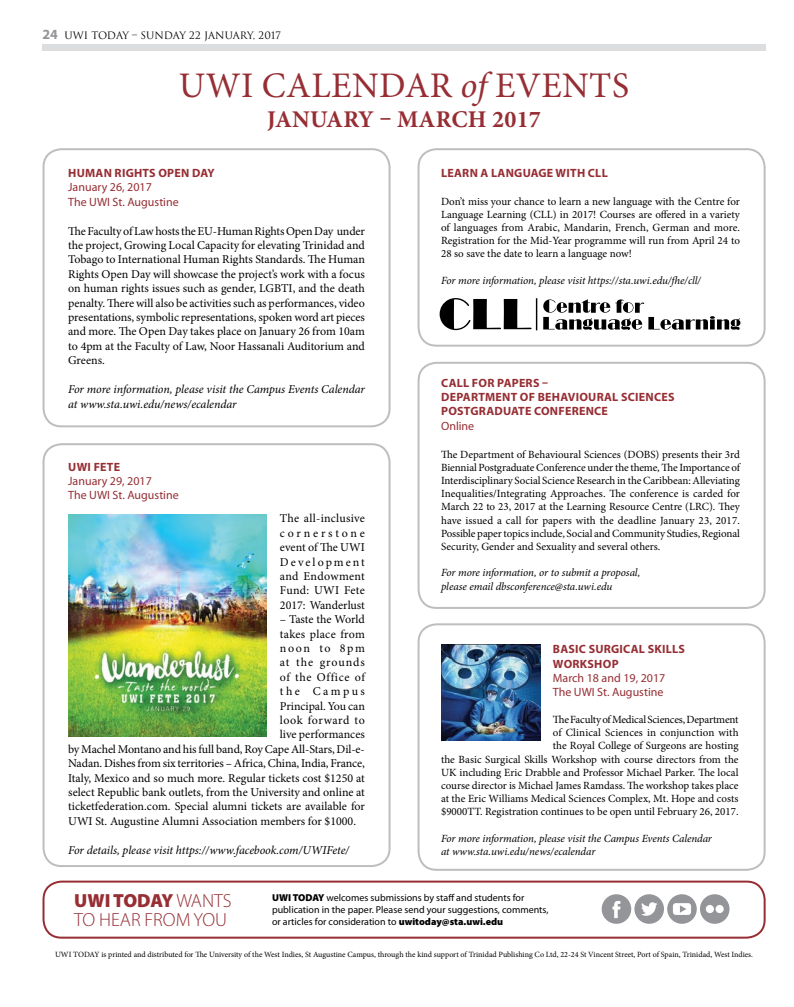
<style>
.page{position:relative;width:794px;height:1007px;background:#fff}
.page>*{position:absolute;margin:0;border:0;box-sizing:border-box;transform-origin:0 0}
.t1{font:36px "Minion Pro";letter-spacing:.01em;color:#962e34}
.t2{font:700 24px "Minion Pro";letter-spacing:.01em;color:#962e34}
.t3{font:300 19px/19.2px "Myriad Pro";color:#962e34}
.t4{font:12px/14.4px "Minion Pro";color:#000;text-align:justify}
.t5{font:italic 12px/14.4px "Minion Pro";letter-spacing:-.005em;color:#000}
.t6{font:700 12px/14.4px "Myriad Pro";letter-spacing:.02em;color:#962e34}
.t7{font:12px/14.4px "Myriad Pro";color:#962e34}
.t8{font:12px "Minion Pro";letter-spacing:.02em;color:#000}
.t9{font:12px "Minion Pro";letter-spacing:.05em;color:#000}
.t10{font:12px "Minion Pro";letter-spacing:.04em;color:#000}
.t11{font:12px "Minion Pro";letter-spacing:.075em;color:#000}
.t12{font:12px "Minion Pro";letter-spacing:.13em;color:#000}
.t13{font:12px "Minion Pro";letter-spacing:.205em;color:#000}
.t14{font:11px/13.2px "Minion Pro";color:#000;text-align:justify}
.t15{font:italic 11px/13.2px "Minion Pro";letter-spacing:-.01em;color:#000}
.t16{font:10px/12px "Myriad Pro";color:#000}
.t17{font:10px "Trajan";color:#000}
.t18{font:8px "Minion Pro";letter-spacing:-.005em;color:#000}
.s1{font-family:"Myriad Pro";font-weight:700;font-size:14px;color:#939598}
.s2{font-style:italic}
.s3{font-weight:900}
</style>
<div class="page">
<div style="left:42px;top:44px;width:723px;height:7px;background:#dcddde"></div>
<svg style="left:601px;top:894px;width:128px;height:29px"></svg>
<div style="left:42px;top:880px;width:723px;height:58px;border:2px solid #962e34;border-radius:18px"></div>
<div style="left:42px;top:148px;width:348px;height:279px;border:2px solid #bcbec0;border-radius:18px"></div>
<div style="left:417px;top:148px;width:348px;height:198px;border:2px solid #bcbec0;border-radius:18px"></div>
<div style="left:42px;top:443px;width:348px;height:423px;border:2px solid #bcbec0;border-radius:18px"></div>
<div style="left:417px;top:362px;width:348px;height:247px;border:2px solid #bcbec0;border-radius:18px"></div>
<div style="left:417px;top:623px;width:348px;height:247px;border:2px solid #bcbec0;border-radius:18px"></div>
<img style="left:441px;top:644px;width:99px;height:96px">
<img style="left:68px;top:514px;width:198px;height:222px">
<hr style="left:536px;top:298px;width:1px;height:32px;background:#000">
<svg style="left:543px;top:299px;width:197px;height:31px"></svg>
<svg style="left:439px;top:298px;width:92px;height:32px"></svg>
<p class="t17" style="left:42px;top:29px;width:240px"><span class="s1">24</span> UWI TODAY – SUNDAY 22 JANUARY, 2017</p>
<h1 class="t1" style="left:179px;top:61px;width:452px">UWI CALENDAR <span class="s2">of</span> EVENTS</h1>
<h2 class="t2" style="left:267px;top:103px;width:275px">JANUARY – MARCH 2017</h2>
<p class="t6" style="left:68px;top:165px;width:148px">HUMAN RIGHTS OPEN DAY</p>
<p class="t7" style="left:68px;top:180px;width:112px">January 26, 2017<br>The UWI St. Augustine</p>
<p class="t4" style="left:68px;top:223px;width:298px">The Faculty of Law hosts the EU-Human Rights Open Day under the project, Growing Local Capacity for elevating Trinidad and Tobago to International Human Rights Standards. The Human Rights Open Day will showcase the project’s work with a focus on human rights issues such as gender, LGBTI, and the death penalty. There will also be activities such as performances, video presentations, symbolic representations, spoken word art pieces and more. The Open Day takes place on January 26 from 10am to 4pm at the Faculty of Law, Noor Hassanali Auditorium and Greens.</p>
<p class="t5" style="left:68px;top:382px;width:298px">For more information, please visit the Campus Events Calendar at www.sta.uwi.edu/news/ecalendar</p>
<p class="t6" style="left:68px;top:459px;width:53px">UWI FETE</p>
<p class="t7" style="left:68px;top:473px;width:112px">January 29, 2017<br>The UWI St. Augustine</p>
<p class="t4" style="left:280px;top:511px;width:86px">The all-inclusive cornerstone event of The UWI Development and Endowment Fund: UWI Fete 2017: Wanderlust</p>
<p class="t4" style="left:280px;top:612px;width:86px">– Taste the World</p>
<p class="t8" style="left:280px;top:625px;width:86px">takes place from</p>
<p class="t12" style="left:280px;top:640px;width:86px">noon to 8pm</p>
<p class="t11" style="left:280px;top:654px;width:86px">at the grounds</p>
<p class="t9" style="left:280px;top:668px;width:86px">of the Office of</p>
<p class="t13" style="left:280px;top:683px;width:86px">the Campus</p>
<p class="t4" style="left:280px;top:698px;width:86px">Principal. You can</p>
<p class="t10" style="left:280px;top:712px;width:86px">look forward to</p>
<p class="t4" style="left:280px;top:727px;width:86px">live performances</p>
<p class="t4" style="left:68px;top:741px;width:298px">by Machel Montano and his full band, Roy Cape All-Stars, Dil-e-</p>
<p class="t4" style="left:68px;top:756px;width:298px">Nadan. Dishes from six territories – Africa, China, India, France,</p>
<p class="t4" style="left:68px;top:770px;width:298px">Italy, Mexico and so much more. Regular tickets cost $1250 at</p>
<p class="t4" style="left:68px;top:785px;width:298px">select Republic bank outlets, from the University and online at</p>
<p class="t4" style="left:68px;top:799px;width:298px">ticketfederation.com. Special alumni tickets are available for</p>
<p class="t4" style="left:68px;top:813px;width:289px">UWI St. Augustine Alumni Association members for $1000.</p>
<p class="t5" style="left:68px;top:842px;width:283px">For details, please visit https://www.facebook.com/UWIFete/</p>
<p class="t6" style="left:441px;top:165px;width:168px">LEARN A LANGUAGE WITH CLL</p>
<p class="t14" style="left:441px;top:194px;width:300px">Don’t miss your chance to learn a new language with the Centre for Language Learning (CLL) in 2017! Courses are offered in a variety of languages from Arabic, Mandarin, French, German and more.<br>Registration for the Mid-Year programme will run from April 24 to 28 so save the date to learn a language now!</p>
<p class="t15" style="left:441px;top:274px;width:262px">For more information, please visit https://sta.uwi.edu/fhe/cll/</p>
<p class="t6" style="left:441px;top:375px;width:235px">CALL FOR PAPERS –<br>DEPARTMENT OF BEHAVIOURAL SCIENCES<br>POSTGRADUATE CONFERENCE</p>
<p class="t7" style="left:441px;top:418px;width:35px">Online</p>
<p class="t14" style="left:441px;top:447px;width:300px">The Department of Behavioural Sciences (DOBS) presents their 3rd Biennial Postgraduate Conference under the theme, The Importance of Interdisciplinary Social Science Research in the Caribbean: Alleviating Inequalities/Integrating Approaches. The conference is carded for March 22 to 23, 2017 at the Learning Resource Centre (LRC). They have issued a call for papers with the deadline January 23, 2017.<br>Possible paper topics include, Social and Community Studies, Regional Security, Gender and Sexuality and several others.</p>
<p class="t15" style="left:441px;top:566px;width:201px">For more information, or to submit a proposal, please email dbsconference@sta.uwi.edu</p>
<p class="t6" style="left:553px;top:641px;width:133px">BASIC SURGICAL SKILLS<br>WORKSHOP</p>
<p class="t7" style="left:553px;top:670px;width:114px">March 18 and 19, 2017<br>The UWI St. Augustine</p>
<p class="t14" style="left:441px;top:712px;width:299px;text-align:right">The Faculty of Medical Sciences, Department<br>of Clinical Sciences in conjunction with<br>the Royal College of Surgeons are hosting<br>the Basic Surgical Skills Workshop with course directors from the UK including Eric Drabble and Professor Michael Parker. The local course director is Michael James Ramdass. The workshop takes place at the Eric Williams Medical Sciences Complex, Mt. Hope and costs $9000TT. Registration continues to be open until February 26, 2017.</p>
<p class="t15" style="left:441px;top:831px;width:272px">For more information, please visit the Campus Events Calendar at www.sta.uwi.edu/news/ecalendar</p>
<h3 class="t3" style="left:74px;top:890px;width:159px"><span class="s3">UWI TODAY</span> WANTS<br>TO HEAR FROM YOU</h3>
<p class="t16" style="left:272px;top:891px;width:278px"><span class="s3">UWI TODAY</span> welcomes submissions by staff and students for publication in the paper. Please send your suggestions, comments, or articles for consideration to <span class="s3">uwitoday@sta.uwi.edu</span></p>
<p class="t18" style="left:55px;top:949px;width:699px">UWI TODAY is printed and distributed for The University of the West Indies, St Augustine Campus, through the kind support of Trinidad Publishing Co Ltd, 22-24 St Vincent Street, Port of Spain, Trinidad, West Indies.</p>
</div>
